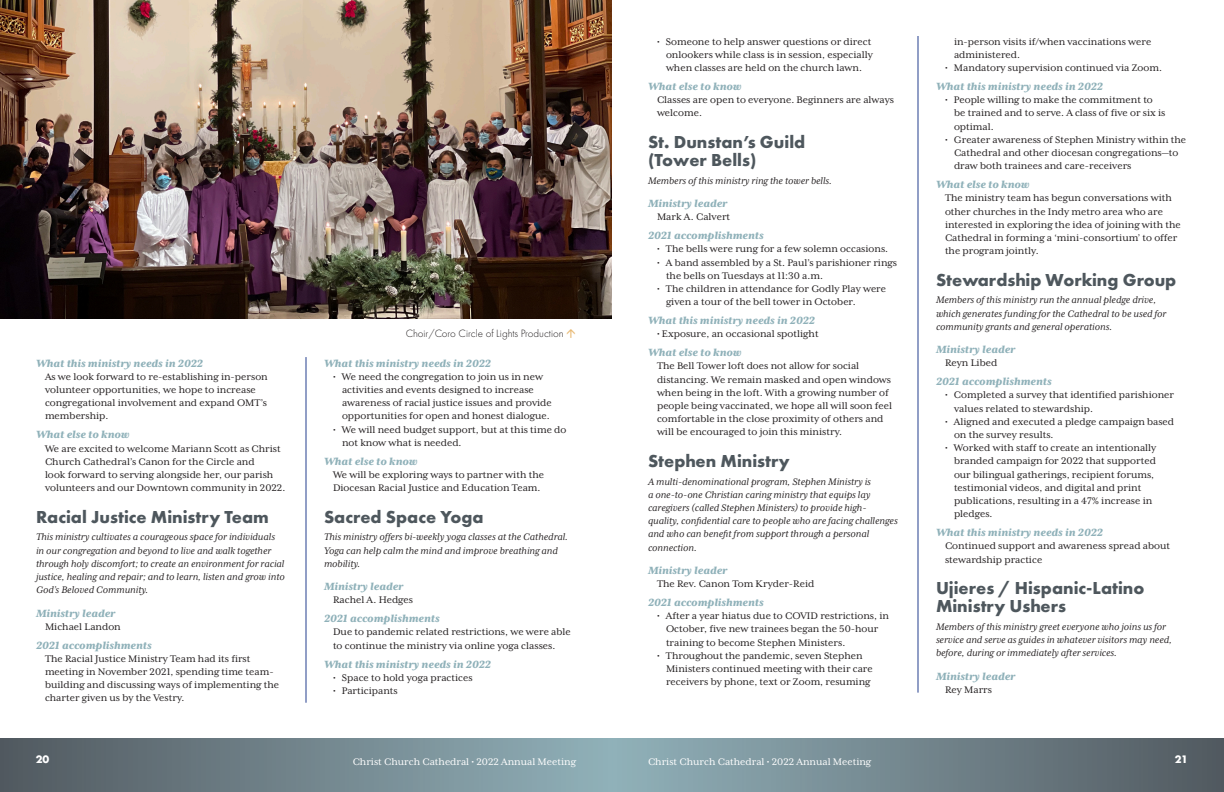
<style>
.page{position:relative;width:1224px;height:792px;background:#fff}
.page>*{position:absolute;margin:0;border:0;box-sizing:border-box;transform-origin:0 0}
.Ministry_Reports_-_M{font:700 18px/18px "Futura PT";color:#4e575d}
.Ministry_Reports_Sub{font:italic 800 12px "Mrs Eaves XL Serif OT";color:#8fb1b9}
.Ministry_Reports_bod{font:11px/13.2px "Mrs Eaves XL Serif OT";color:#231f20}
.Committee_and_Minist{font:italic 11px/13.2px "Mrs Eaves XL Serif OT";color:#231f20}
.t1{font:11px "Mrs Eaves XL Serif OT";color:#fff}
.Captions{font:300 11px "Futura PT";color:#231f20}
.t2{font:700 10px "Futura";color:#fff}
</style>
<div class="page">
<div style="left:612px;top:738px;width:612px;height:54px;background:linear-gradient(to right,#91b1b9,#525a60)"></div>
<div style="left:0;top:738px;width:612px;height:54px;background:linear-gradient(to right,#525960,#91b0b9)"></div>
<hr style="left:306px;top:357px;width:1px;height:346px;background:#253f8e">
<hr style="left:918px;top:36px;width:1px;height:657px;background:#253f8e">
<img style="left:0;top:0;width:612px;height:319px">
<p class="Ministry_Reports_Sub" style="left:36px;top:356px;width:169px">What this ministry needs in 2022</p>
<p class="Ministry_Reports_bod" style="left:45px;top:370px;width:224px">As we look forward to re-establishing in-person volunteer opportunities, we hope to increase congregational involvement and expand OMT’s membership.</p>
<p class="Ministry_Reports_Sub" style="left:36px;top:428px;width:95px">What else to know</p>
<p class="Ministry_Reports_bod" style="left:45px;top:442px;width:242px">We are excited to welcome Mariann Scott as Christ Church Cathedral’s Canon for the Circle and<br>look forward to serving alongside her, our parish volunteers and our Downtown community in 2022.</p>
<p class="Ministry_Reports_-_M" style="left:36px;top:507px;width:234px">Racial Justice Ministry Team</p>
<p class="Committee_and_Minist" style="left:36px;top:531px;width:250px">This ministry cultivates a courageous space for individuals in our congregation and beyond to live and walk together through holy discomfort; to create an environment for racial justice, healing and repair; and to learn, listen and grow into God’s Beloved Community.</p>
<p class="Ministry_Reports_Sub" style="left:36px;top:606px;width:81px">Ministry leader</p>
<p class="Ministry_Reports_bod" style="left:45px;top:620px;width:77px">Michael Landon</p>
<p class="Ministry_Reports_Sub" style="left:36px;top:638px;width:117px">2021 accomplishments</p>
<p class="Ministry_Reports_bod" style="left:45px;top:652px;width:236px">The Racial Justice Ministry Team had its first meeting in November 2021, spending time team&shy;building and discussing ways of implementing the charter given us by the Vestry.</p>
<p class="Captions" style="left:406px;top:327px;width:159px">Choir/Coro Circle of Lights Production</p>
<p class="Ministry_Reports_Sub" style="left:324px;top:356px;width:169px">What this ministry needs in 2022</p>
<p class="Ministry_Reports_bod" style="left:342px;top:370px;width:211px;text-indent:-9px">• We need the congregation to join us in new activities and events designed to increase awareness of racial justice issues and provide opportunities for open and honest dialogue.</p>
<p class="Ministry_Reports_bod" style="left:342px;top:423px;width:226px;text-indent:-9px">• We will need budget support, but at this time do not know what is needed.</p>
<p class="Ministry_Reports_Sub" style="left:324px;top:454px;width:95px">What else to know</p>
<p class="Ministry_Reports_bod" style="left:333px;top:468px;width:213px">We will be exploring ways to partner with the<br>Diocesan Racial Justice and Education Team.</p>
<p class="Ministry_Reports_-_M" style="left:324px;top:507px;width:161px">Sacred Space Yoga</p>
<p class="Committee_and_Minist" style="left:324px;top:531px;width:246px">This ministry offers bi-weekly yoga classes at the Cathedral.<br>Yoga can help calm the mind and improve breathing and mobility.</p>
<p class="Ministry_Reports_Sub" style="left:324px;top:580px;width:81px">Ministry leader</p>
<p class="Ministry_Reports_bod" style="left:333px;top:594px;width:82px">Rachel A. Hedges</p>
<p class="Ministry_Reports_Sub" style="left:324px;top:612px;width:117px">2021 accomplishments</p>
<p class="Ministry_Reports_bod" style="left:333px;top:626px;width:239px">Due to pandemic related restrictions, we were able to continue the ministry via online yoga classes.</p>
<p class="Ministry_Reports_Sub" style="left:324px;top:657px;width:169px">What this ministry needs in 2022</p>
<p class="Ministry_Reports_bod" style="left:333px;top:671px;width:141px">• Space to hold yoga practices</p>
<p class="Ministry_Reports_bod" style="left:333px;top:684px;width:66px">• Participants</p>
<p class="Ministry_Reports_bod" style="left:666px;top:35px;width:208px;text-indent:-9px">• Someone to help answer questions or direct onlookers while class is in session, especially when classes are held on the church lawn.</p>
<p class="Ministry_Reports_Sub" style="left:648px;top:80px;width:95px">What else to know</p>
<p class="Ministry_Reports_bod" style="left:657px;top:93px;width:239px">Classes are open to everyone. Beginners are always welcome.</p>
<p class="Ministry_Reports_-_M" style="left:648px;top:133px;width:159px">St. Dunstan’s Guild (Tower Bells)</p>
<p class="Committee_and_Minist" style="left:648px;top:174px;width:185px">Members of this ministry ring the tower bells.</p>
<p class="Ministry_Reports_Sub" style="left:648px;top:197px;width:81px">Ministry leader</p>
<p class="Ministry_Reports_bod" style="left:657px;top:210px;width:75px">Mark A. Calvert</p>
<p class="Ministry_Reports_Sub" style="left:648px;top:229px;width:117px">2021 accomplishments</p>
<p class="Ministry_Reports_bod" style="left:657px;top:243px;width:233px">• The bells were rung for a few solemn occasions.</p>
<p class="Ministry_Reports_bod" style="left:666px;top:256px;width:233px;text-indent:-9px">• A band assembled by a St. Paul’s parishioner rings the bells on Tuesdays at 11:30 a.m.</p>
<p class="Ministry_Reports_bod" style="left:666px;top:282px;width:222px;text-indent:-9px">• The children in attendance for Godly Play were given a tour of the bell tower in October.</p>
<p class="Ministry_Reports_Sub" style="left:648px;top:314px;width:169px">What this ministry needs in 2022</p>
<p class="Ministry_Reports_bod" style="left:657px;top:327px;width:163px">• Exposure, an occasional spotlight</p>
<p class="Ministry_Reports_Sub" style="left:648px;top:346px;width:95px">What else to know</p>
<p class="Ministry_Reports_bod" style="left:657px;top:360px;width:237px">The Bell Tower loft does not allow for social distancing. We remain masked and open windows when being in the loft. With a growing number of people being vaccinated, we hope all will soon feel comfortable in the close proximity of others and will be encouraged to join this ministry.</p>
<p class="Ministry_Reports_-_M" style="left:648px;top:451px;width:143px">Stephen Ministry</p>
<p class="Committee_and_Minist" style="left:648px;top:475px;width:251px">A multi-denominational program, Stephen Ministry is<br>a one-to-one Christian caring ministry that equips lay caregivers (called Stephen Ministers) to provide high&shy;quality, confidential care to people who are facing challenges and who can benefit from support through a personal connection.</p>
<p class="Ministry_Reports_Sub" style="left:648px;top:564px;width:81px">Ministry leader</p>
<p class="Ministry_Reports_bod" style="left:657px;top:577px;width:159px">The Rev. Canon Tom Kryder-Reid</p>
<p class="Ministry_Reports_Sub" style="left:648px;top:596px;width:117px">2021 accomplishments</p>
<p class="Ministry_Reports_bod" style="left:666px;top:609px;width:224px;text-indent:-9px">• After a year hiatus due to COVID restrictions, in<br>October, five new trainees began the 50-hour training to become Stephen Ministers.</p>
<p class="Ministry_Reports_bod" style="left:666px;top:649px;width:208px;text-indent:-9px">• Throughout the pandemic, seven Stephen<br>Ministers continued meeting with their care receivers by phone, text or Zoom, resuming</p>
<p class="Ministry_Reports_bod" style="left:954px;top:35px;width:199px">in-person visits if/when vaccinations were administered.</p>
<p class="Ministry_Reports_bod" style="left:945px;top:61px;width:218px">• Mandatory supervision continued via Zoom.</p>
<p class="Ministry_Reports_Sub" style="left:936px;top:80px;width:169px">What this ministry needs in 2022</p>
<p class="Ministry_Reports_bod" style="left:954px;top:93px;width:213px;text-indent:-9px">• People willing to make the commitment to be trained and to serve. A class of five or six is optimal.</p>
<p class="Ministry_Reports_bod" style="left:954px;top:133px;width:234px;text-indent:-9px">• Greater awareness of Stephen Ministry within the<br>Cathedral and other diocesan congregations—to draw both trainees and care-receivers</p>
<p class="Ministry_Reports_Sub" style="left:936px;top:178px;width:95px">What else to know</p>
<p class="Ministry_Reports_bod" style="left:945px;top:192px;width:237px">The ministry team has begun conversations with other churches in the Indy metro area who are interested in exploring the idea of joining with the Cathedral in forming a ‘mini-consortium’ to offer the program jointly.</p>
<p class="Ministry_Reports_-_M" style="left:936px;top:270px;width:242px">Stewardship Working Group</p>
<p class="Committee_and_Minist" style="left:936px;top:294px;width:232px">Members of this ministry run the annual pledge drive, which generates funding for the Cathedral to be used for community grants and general operations.</p>
<p class="Ministry_Reports_Sub" style="left:936px;top:343px;width:81px">Ministry leader</p>
<p class="Ministry_Reports_bod" style="left:945px;top:357px;width:54px">Reyn Libed</p>
<p class="Ministry_Reports_Sub" style="left:936px;top:375px;width:117px">2021 accomplishments</p>
<p class="Ministry_Reports_bod" style="left:954px;top:389px;width:222px;text-indent:-9px">• Completed a survey that identified parishioner values related to stewardship.</p>
<p class="Ministry_Reports_bod" style="left:954px;top:415px;width:222px;text-indent:-9px">• Aligned and executed a pledge campaign based on the survey results.</p>
<p class="Ministry_Reports_bod" style="left:954px;top:441px;width:204px;text-indent:-9px">• Worked with staff to create an intentionally branded campaign for 2022 that supported our bilingual gatherings, recipient forums, testimonial videos, and digital and print publications, resulting in a 47% increase in pledges.</p>
<p class="Ministry_Reports_Sub" style="left:936px;top:526px;width:169px">What this ministry needs in 2022</p>
<p class="Ministry_Reports_bod" style="left:945px;top:540px;width:227px">Continued support and awareness spread about stewardship practice</p>
<p class="Ministry_Reports_-_M" style="left:936px;top:579px;width:210px">Ujieres / Hispanic-Latino<br>Ministry Ushers</p>
<p class="Committee_and_Minist" style="left:936px;top:620px;width:238px">Members of this ministry greet everyone who joins us for service and serve as guides in whatever visitors may need, before, during or immediately after services.</p>
<p class="Ministry_Reports_Sub" style="left:936px;top:669px;width:81px">Ministry leader</p>
<p class="Ministry_Reports_bod" style="left:945px;top:683px;width:49px">Rey Marrs</p>
<p class="t2" style="left:36px;top:752px;width:15px">20</p>
<p class="t1" style="left:353px;top:756px;width:225px">Christ Church Cathedral • 2022 Annual Meeting</p>
<p class="t1" style="left:648px;top:756px;width:225px">Christ Church Cathedral • 2022 Annual Meeting</p>
<p class="t2" style="left:1175px;top:752px;width:15px">21</p>
</div>
